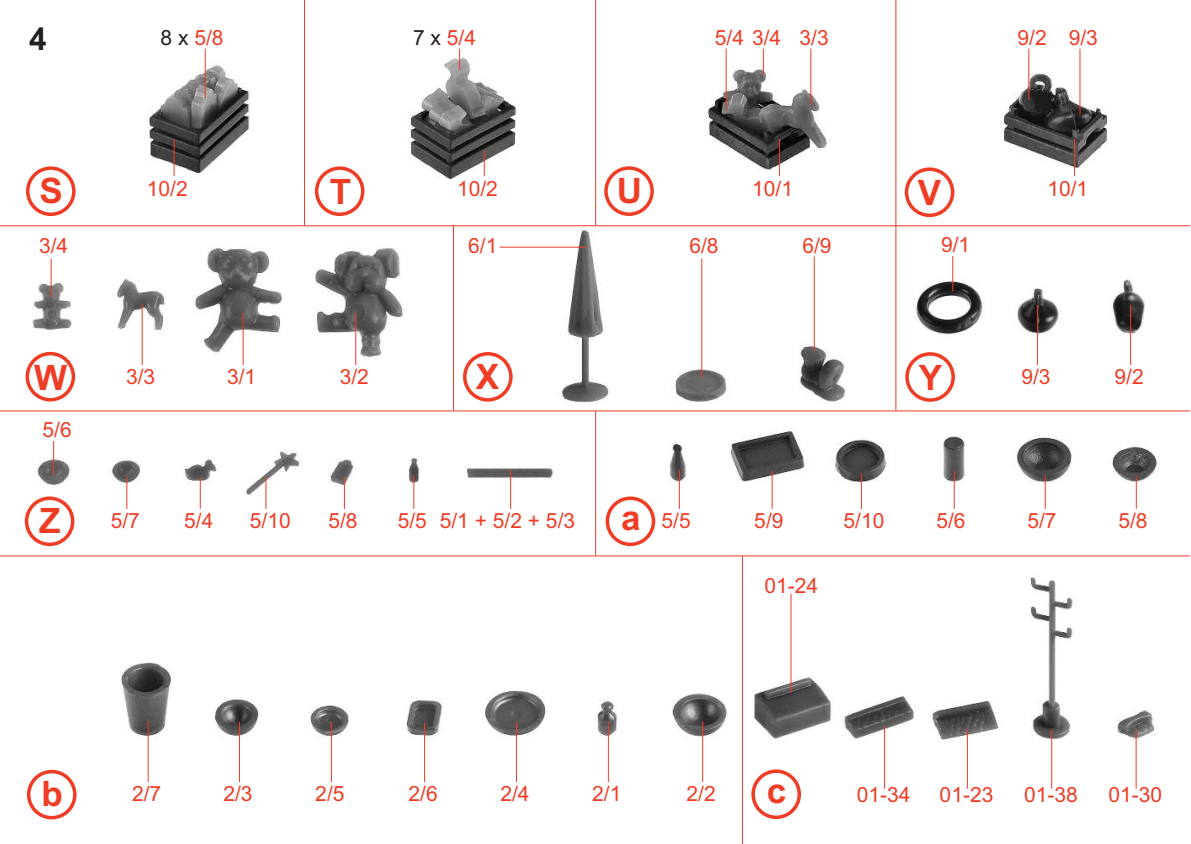
<style>
.page{position:relative;width:1191px;height:844px;background:#fff}
.page>*{position:absolute;margin:0;border:0;box-sizing:border-box;transform-origin:0 0}
.t1{font:700 35px "Arial";color:#ef3c25}
.t2{font:700 31.5px "Arial";color:#231f20}
.t3{font:21px "Arial";color:#ef3c25}
.s1{color:#231f20}
</style>
<div class="page">
<img style="left:120px;top:662px;width:608px;height:82px">
<hr style="left:595px;top:0;width:1px;height:225px;background:#ef3c25">
<hr style="left:595px;top:411px;width:1px;height:144px;background:#ef3c25">
<hr style="left:453px;top:225px;width:1px;height:185px;background:#ef3c25">
<hr style="left:742px;top:556px;width:1px;height:287px;background:#ef3c25">
<hr style="left:304px;top:0;width:1px;height:225px;background:#ef3c25">
<hr style="left:895px;top:0;width:1px;height:410px;background:#ef3c25">
<hr style="left:0;top:410px;width:1190px;height:1px;background:#ef3c25">
<hr style="left:0;top:225px;width:1190px;height:1px;background:#ef3c25">
<hr style="left:0;top:555px;width:1190px;height:1px;background:#ef3c25">
<img style="left:148px;top:62px;width:104px;height:114px">
<img style="left:410px;top:57px;width:106px;height:121px">
<img style="left:705px;top:64px;width:122px;height:107px">
<img style="left:1000px;top:67px;width:108px;height:104px">
<img style="left:32px;top:248px;width:372px;height:111px">
<img style="left:556px;top:229px;width:289px;height:174px">
<img style="left:37px;top:444px;width:516px;height:52px">
<img style="left:916px;top:277px;width:229px;height:60px">
<img style="left:669px;top:429px;width:489px;height:58px">
<img style="left:754px;top:577px;width:401px;height:168px">
<hr style="left:952px;top:256px;width:1px;height:35px;background:#ef3c25">
<hr style="left:53px;top:441px;width:1px;height:33px;background:#ef3c25">
<hr style="left:174px;top:139px;width:1px;height:37px;background:#ef3c25">
<svg style="left:459px;top:49px;width:1px;height:21px"></svg>
<hr style="left:205px;top:49px;width:1px;height:49px;background:#ef3c25">
<svg style="left:484px;top:150px;width:1px;height:26px"></svg>
<svg style="left:763px;top:49px;width:1px;height:26px"></svg>
<hr style="left:810px;top:49px;width:1px;height:56px;background:#ef3c25">
<hr style="left:1028px;top:49px;width:1px;height:51px;background:#ef3c25">
<hr style="left:1079px;top:49px;width:1px;height:66px;background:#ef3c25">
<hr style="left:725px;top:49px;width:1px;height:61px;background:#ef3c25">
<hr style="left:779px;top:139px;width:1px;height:37px;background:#ef3c25">
<hr style="left:1074px;top:139px;width:1px;height:37px;background:#ef3c25">
<svg style="left:26px;top:166px;width:50px;height:50px"></svg>
<svg style="left:315px;top:166px;width:49px;height:50px"></svg>
<svg style="left:604px;top:166px;width:50px;height:50px"></svg>
<svg style="left:904px;top:167px;width:50px;height:50px"></svg>
<svg style="left:26px;top:352px;width:49px;height:49px"></svg>
<svg style="left:463px;top:352px;width:49px;height:49px"></svg>
<svg style="left:905px;top:352px;width:50px;height:49px"></svg>
<svg style="left:25px;top:496px;width:49px;height:50px"></svg>
<svg style="left:605px;top:496px;width:50px;height:50px"></svg>
<hr style="left:51px;top:259px;width:1px;height:38px;background:#ef3c25">
<hr style="left:142px;top:304px;width:1px;height:61px;background:#ef3c25">
<hr style="left:243px;top:313px;width:1px;height:52px;background:#ef3c25">
<hr style="left:355px;top:313px;width:1px;height:52px;background:#ef3c25">
<hr style="left:499px;top:247px;width:87px;height:1px;background:#ef3c25">
<hr style="left:1037px;top:305px;width:1px;height:60px;background:#ef3c25">
<hr style="left:1130px;top:305px;width:1px;height:60px;background:#ef3c25">
<hr style="left:148px;top:721px;width:1px;height:60px;background:#ef3c25">
<hr style="left:239px;top:721px;width:1px;height:60px;background:#ef3c25">
<hr style="left:331px;top:721px;width:1px;height:60px;background:#ef3c25">
<hr style="left:424px;top:721px;width:1px;height:60px;background:#ef3c25">
<hr style="left:516px;top:721px;width:1px;height:60px;background:#ef3c25">
<hr style="left:608px;top:721px;width:1px;height:60px;background:#ef3c25">
<hr style="left:702px;top:721px;width:1px;height:60px;background:#ef3c25">
<hr style="left:701px;top:258px;width:1px;height:120px;background:#ef3c25">
<hr style="left:814px;top:256px;width:1px;height:95px;background:#ef3c25">
<hr style="left:126px;top:476px;width:1px;height:32px;background:#ef3c25">
<hr style="left:200px;top:476px;width:1px;height:32px;background:#ef3c25">
<hr style="left:265px;top:476px;width:1px;height:32px;background:#ef3c25">
<hr style="left:344px;top:476px;width:1px;height:32px;background:#ef3c25">
<hr style="left:413px;top:475px;width:1px;height:33px;background:#ef3c25">
<hr style="left:510px;top:470px;width:1px;height:38px;background:#ef3c25">
<hr style="left:679px;top:470px;width:1px;height:38px;background:#ef3c25">
<hr style="left:771px;top:470px;width:1px;height:38px;background:#ef3c25">
<hr style="left:861px;top:473px;width:1px;height:35px;background:#ef3c25">
<hr style="left:953px;top:470px;width:1px;height:38px;background:#ef3c25">
<hr style="left:1044px;top:474px;width:1px;height:34px;background:#ef3c25">
<hr style="left:1135px;top:475px;width:1px;height:33px;background:#ef3c25">
<hr style="left:1135px;top:729px;width:1px;height:59px;background:#ef3c25">
<hr style="left:1051px;top:729px;width:1px;height:59px;background:#ef3c25">
<hr style="left:967px;top:729px;width:1px;height:59px;background:#ef3c25">
<hr style="left:884px;top:725px;width:1px;height:63px;background:#ef3c25">
<hr style="left:790px;top:593px;width:1px;height:99px;background:#ef3c25">
<svg style="left:27px;top:769px;width:50px;height:50px"></svg>
<svg style="left:751px;top:769px;width:50px;height:49px"></svg>
<h2 class="t2" style="left:29px;top:20px;width:19px">4</h2>
<p class="t3" style="left:160px;top:25px;width:65px"><span class="s1">8 x</span> 5/8</p>
<p class="t3" style="left:715px;top:25px;width:68px">5/4 3/4</p>
<p class="t3" style="left:413px;top:25px;width:65px"><span class="s1">7 x</span> 5/4</p>
<p class="t3" style="left:799px;top:25px;width:31px">3/3</p>
<p class="t3" style="left:1017px;top:25px;width:82px">9/2 9/3</p>
<h1 class="t1" style="left:39px;top:171px;width:25px">S</h1>
<h1 class="t1" style="left:330px;top:172px;width:23px">T</h1>
<h1 class="t1" style="left:617px;top:171px;width:27px">U</h1>
<h1 class="t1" style="left:917px;top:173px;width:25px">V</h1>
<p class="t3" style="left:1047px;top:177px;width:42px">10/1</p>
<p class="t3" style="left:457px;top:177px;width:42px">10/2</p>
<p class="t3" style="left:752px;top:177px;width:42px">10/1</p>
<p class="t3" style="left:147px;top:177px;width:42px">10/2</p>
<p class="t3" style="left:39px;top:234px;width:31px">3/4</p>
<p class="t3" style="left:468px;top:233px;width:31px">6/1</p>
<p class="t3" style="left:689px;top:233px;width:31px">6/8</p>
<p class="t3" style="left:802px;top:233px;width:31px">6/9</p>
<p class="t3" style="left:941px;top:233px;width:31px">9/1</p>
<h1 class="t1" style="left:34px;top:358px;width:35px">W</h1>
<h1 class="t1" style="left:476px;top:356px;width:25px">X</h1>
<h1 class="t1" style="left:919px;top:357px;width:25px">Y</h1>
<p class="t3" style="left:126px;top:364px;width:31px">3/3</p>
<p class="t3" style="left:227px;top:364px;width:31px">3/1</p>
<p class="t3" style="left:340px;top:364px;width:31px">3/2</p>
<p class="t3" style="left:43px;top:417px;width:31px">5/6</p>
<p class="t3" style="left:1021px;top:364px;width:31px">9/3</p>
<p class="t3" style="left:1114px;top:364px;width:31px">9/2</p>
<h1 class="t1" style="left:39px;top:500px;width:23px">Z</h1>
<h1 class="t1" style="left:621px;top:497px;width:21px">a</h1>
<p class="t3" style="left:111px;top:508px;width:31px">5/7</p>
<p class="t3" style="left:184px;top:508px;width:31px">5/4</p>
<p class="t3" style="left:250px;top:508px;width:42px">5/10</p>
<p class="t3" style="left:328px;top:508px;width:31px">5/8</p>
<p class="t3" style="left:398px;top:508px;width:179px">5/5 5/1 + 5/2 + 5/3</p>
<p class="t3" style="left:661px;top:508px;width:31px">5/5</p>
<p class="t3" style="left:754px;top:508px;width:31px">5/9</p>
<p class="t3" style="left:843px;top:508px;width:42px">5/10</p>
<p class="t3" style="left:936px;top:508px;width:31px">5/6</p>
<p class="t3" style="left:1027px;top:508px;width:31px">5/7</p>
<p class="t3" style="left:1118px;top:508px;width:31px">5/8</p>
<p class="t3" style="left:764px;top:573px;width:55px">01-24</p>
<h1 class="t1" style="left:41px;top:772px;width:23px">b</h1>
<h1 class="t1" style="left:767px;top:770px;width:21px">c</h1>
<p class="t3" style="left:132px;top:781px;width:31px">2/7</p>
<p class="t3" style="left:223px;top:781px;width:31px">2/3</p>
<p class="t3" style="left:315px;top:781px;width:31px">2/5</p>
<p class="t3" style="left:408px;top:781px;width:31px">2/6</p>
<p class="t3" style="left:500px;top:781px;width:31px">2/4</p>
<p class="t3" style="left:592px;top:781px;width:31px">2/1</p>
<p class="t3" style="left:686px;top:781px;width:31px">2/2</p>
<p class="t3" style="left:857px;top:782px;width:55px">01-34</p>
<p class="t3" style="left:939px;top:782px;width:55px">01-23</p>
<p class="t3" style="left:1024px;top:782px;width:55px">01-38</p>
<p class="t3" style="left:1108px;top:782px;width:55px">01-30</p>
</div>
